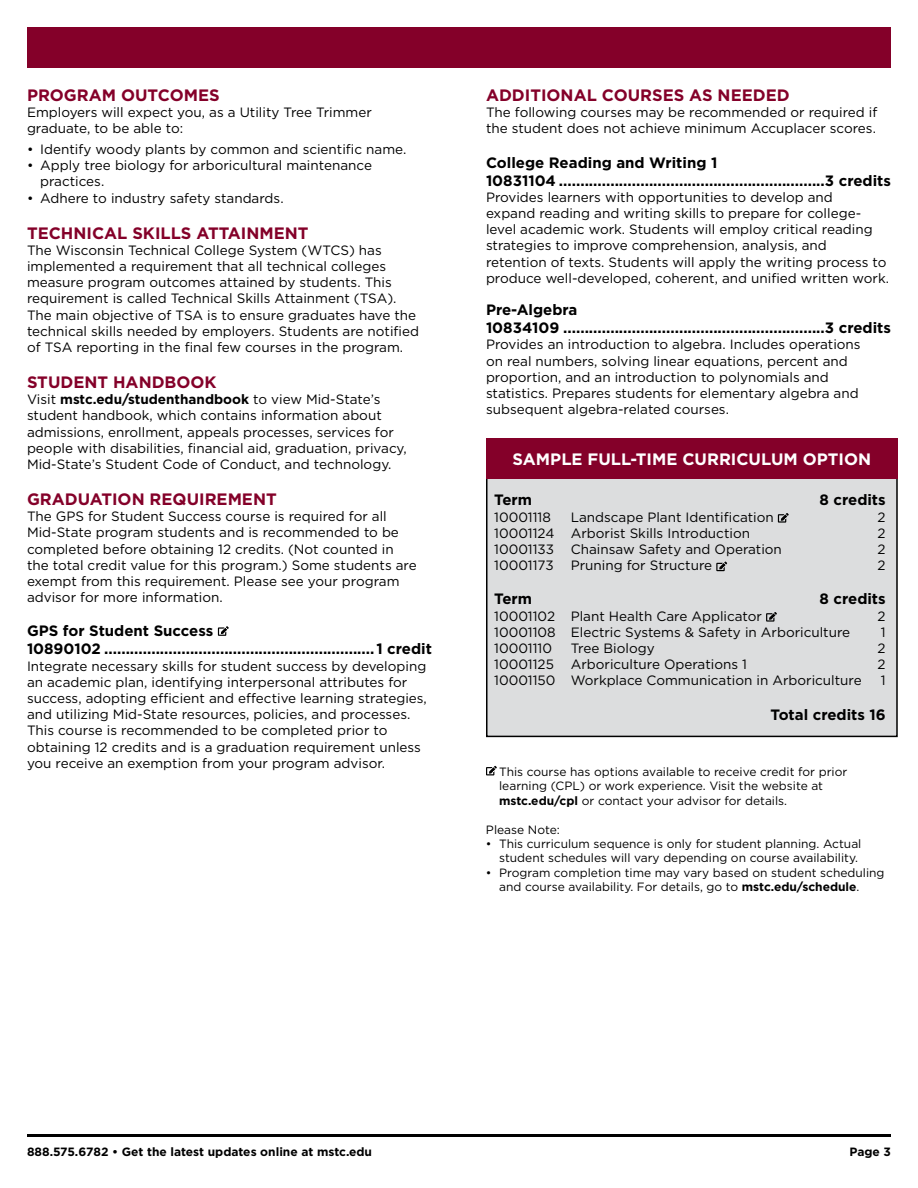
<style>
.page{position:relative;width:918px;height:1188px;background:#fff}
.page>*{position:absolute;margin:0;border:0;box-sizing:border-box;transform-origin:0 0}
.t1{font:700 16.5px "Gotham";color:#840029}
.t2{font:700 16.5px "Gotham";color:#fff}
.t3{font:700 15px/18px "Gotham";color:#000}
.t4{font:13.5px/16.2px "Gotham";color:#000}
.t5{font:12px/14.4px "Gotham";color:#000}
.t6{font:700 12px "Gotham";color:#000}
.s1{font-weight:700}
</style>
<div class="page">
<div style="left:27px;top:27px;width:864px;height:41px;background:#840029"></div>
<hr style="left:27px;top:1134px;width:864px;height:3px;background:#000">
<svg style="left:218px;top:626px;width:11px;height:10px"></svg>
<div style="left:487px;top:439px;width:410px;height:297px;background:#dcddde"></div>
<svg style="left:778px;top:513px;width:11px;height:10px"></svg>
<svg style="left:716px;top:562px;width:11px;height:9px"></svg>
<svg style="left:766px;top:612px;width:11px;height:10px"></svg>
<div style="left:486px;top:438px;width:412px;height:299px;border:2px solid #000"></div>
<svg style="left:486px;top:766px;width:11px;height:9px"></svg>
<div style="left:486px;top:438px;width:412px;height:40px;background:#840029"></div>
<p class="t1" style="left:27px;top:84px;width:194px">PROGRAM OUTCOMES</p>
<p class="t4" style="left:27px;top:104px;width:346px">Employers will expect you, as a Utility Tree Trimmer graduate, to be able to:</p>
<p class="t4" style="left:27px;top:141px;width:381px">• Identify woody plants by common and scientific name.</p>
<p class="t4" style="left:40px;top:157px;width:333px;text-indent:-13px">• Apply tree biology for arboricultural maintenance practices.</p>
<p class="t4" style="left:27px;top:189px;width:258px">• Adhere to industry safety standards.</p>
<p class="t1" style="left:27px;top:222px;width:283px">TECHNICAL SKILLS ATTAINMENT</p>
<p class="t4" style="left:27px;top:242px;width:394px">The Wisconsin Technical College System (WTCS) has implemented a requirement that all technical colleges measure program outcomes attained by students. This requirement is called Technical Skills Attainment (TSA).<br>The main objective of TSA is to ensure graduates have the technical skills needed by employers. Students are notified of TSA reporting in the final few courses in the program.</p>
<p class="t1" style="left:27px;top:371px;width:191px">STUDENT HANDBOOK</p>
<p class="t4" style="left:27px;top:391px;width:381px">Visit <span class="s1">mstc.edu/studenthandbook</span> to view Mid-State’s student handbook, which contains information about admissions, enrollment, appeals processes, services for people with disabilities, financial aid, graduation, privacy, Mid-State’s Student Code of Conduct, and technology.</p>
<p class="t1" style="left:27px;top:488px;width:251px">GRADUATION REQUIREMENT</p>
<p class="t4" style="left:27px;top:508px;width:391px">The GPS for Student Success course is required for all Mid-State program students and is recommended to be completed before obtaining 12 credits. (Not counted in the total credit value for this program.) Some students are exempt from this requirement. Please see your program advisor for more information.</p>
<p class="t3" style="left:27px;top:622px;width:406px">GPS for Student Success<br>10890102 ............................................................... 1 credit</p>
<p class="t4" style="left:27px;top:657px;width:401px">Integrate necessary skills for student success by developing an academic plan, identifying interpersonal attributes for success, adopting efficient and effective learning strategies, and utilizing Mid-State resources, policies, and processes.<br>This course is recommended to be completed prior to obtaining 12 credits and is a graduation requirement unless you receive an exemption from your program advisor.</p>
<p class="t1" style="left:486px;top:84px;width:305px">ADDITIONAL COURSES AS NEEDED</p>
<p class="t4" style="left:486px;top:104px;width:393px">The following courses may be recommended or required if the student does not achieve minimum Accuplacer scores.</p>
<p class="t3" style="left:486px;top:153px;width:406px">College Reading and Writing 1<br>10831104 ..............................................................3 credits</p>
<p class="t4" style="left:486px;top:189px;width:405px">Provides learners with opportunities to develop and<br>expand reading and writing skills to prepare for college&shy;level academic work. Students will employ critical reading strategies to improve comprehension, analysis, and retention of texts. Students will apply the writing process to produce well-developed, coherent, and unified written work.</p>
<p class="t3" style="left:486px;top:301px;width:406px">Pre-Algebra<br>10834109 .............................................................3 credits</p>
<p class="t4" style="left:486px;top:336px;width:376px">Provides an introduction to algebra. Includes operations on real numbers, solving linear equations, percent and proportion, and an introduction to polynomials and statistics. Prepares students for elementary algebra and subsequent algebra-related courses.</p>
<p class="t2" style="left:513px;top:448px;width:360px">SAMPLE FULL-TIME CURRICULUM OPTION</p>
<p class="t3" style="left:494px;top:491px;width:39px">Term</p>
<p class="t3" style="left:820px;top:491px;width:68px">8 credits</p>
<p class="t4" style="left:494px;top:509px;width:58px">10001118</p>
<p class="t4" style="left:571px;top:509px;width:205px">Landscape Plant Identification</p>
<p class="t4" style="left:878px;top:509px;width:10px">2</p>
<p class="t4" style="left:494px;top:525px;width:257px">10001124 Arborist Skills Introduction</p>
<p class="t4" style="left:878px;top:525px;width:10px">2</p>
<p class="t4" style="left:494px;top:541px;width:289px">10001133 Chainsaw Safety and Operation</p>
<p class="t4" style="left:878px;top:541px;width:10px">2</p>
<p class="t4" style="left:494px;top:557px;width:61px">10001173</p>
<p class="t4" style="left:571px;top:557px;width:143px">Pruning for Structure</p>
<p class="t4" style="left:878px;top:557px;width:10px">2</p>
<p class="t3" style="left:494px;top:590px;width:39px">Term</p>
<p class="t3" style="left:820px;top:590px;width:68px">8 credits</p>
<p class="t4" style="left:494px;top:608px;width:269px">10001102 Plant Health Care Applicator</p>
<p class="t4" style="left:878px;top:608px;width:10px">2</p>
<p class="t4" style="left:494px;top:624px;width:357px">10001108 Electric Systems &amp; Safety in Arboriculture</p>
<p class="t4" style="left:881px;top:624px;width:6px">1</p>
<p class="t4" style="left:494px;top:640px;width:59px">10001110</p>
<p class="t4" style="left:571px;top:640px;width:85px">Tree Biology</p>
<p class="t4" style="left:878px;top:640px;width:10px">2</p>
<p class="t4" style="left:494px;top:656px;width:254px">10001125 Arboriculture Operations 1</p>
<p class="t4" style="left:878px;top:656px;width:10px">2</p>
<p class="t4" style="left:494px;top:672px;width:369px">10001150 Workplace Communication in Arboriculture</p>
<p class="t4" style="left:881px;top:672px;width:6px">1</p>
<p class="t3" style="left:771px;top:705px;width:117px">Total credits 16</p>
<p class="t5" style="left:499px;top:764px;width:350px">This course has options available to receive credit for prior learning (CPL) or work experience. Visit the website at <span class="s1">mstc.edu/cpl</span> or contact your advisor for details.</p>
<p class="t5" style="left:486px;top:822px;width:75px">Please Note:</p>
<p class="t5" style="left:486px;top:836px;width:377px;text-align:right">• This curriculum sequence is only for student planning. Actual student schedules will vary depending on course availability.</p>
<p class="t5" style="left:499px;top:865px;width:387px;text-indent:-13px">• Program completion time may vary based on student scheduling and course availability. For details, go to <span class="s1">mstc.edu/schedule</span>.</p>
<p class="t6" style="left:27px;top:1143px;width:347px">888.575.6782 • Get the latest updates online at mstc.edu</p>
<p class="t6" style="left:849px;top:1143px;width:43px">Page 3</p>
</div>
